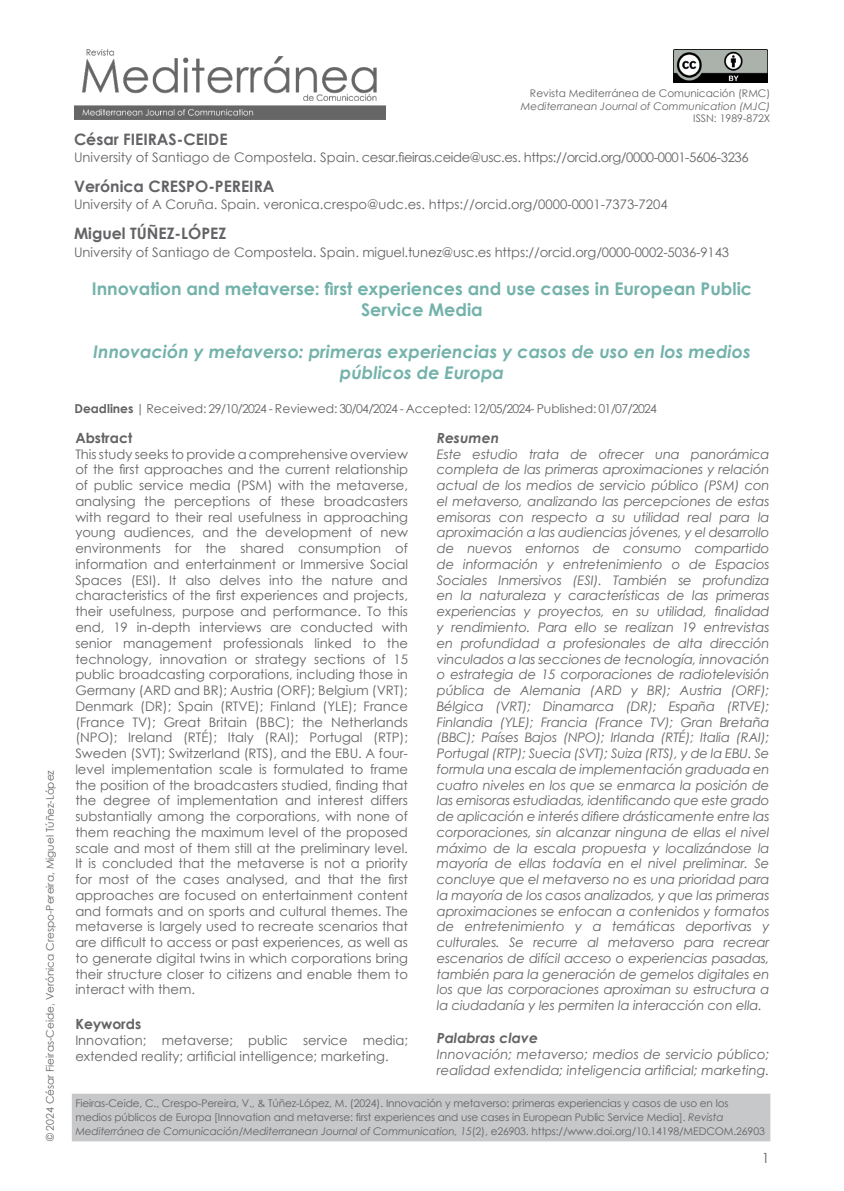
<style>
.page{position:relative;width:844px;height:1191px;background:#fff}
.page>*{position:absolute;margin:0;border:0;box-sizing:border-box;transform-origin:0 0}
.Título_artículo_ESPAÑOL{font:italic 700 17.5px/21px "Century Gothic";color:#73b2aa;text-align:center}
.Título_artículo_ESPAÑOL-2{font:700 17.5px/21px "Century Gothic";color:#73b2aa;text-align:center}
.Autor_1{font:700 15.75px "Century Gothic";color:#636366}
.Resumen_Título{font:italic 700 14px "Century Gothic";color:#636366}
.Resumen_Título-2{font:700 14px "Century Gothic";color:#636366}
.t1{font:14px "Century Gothic";color:#636366}
.Resumen_CUERPO{font:italic 13.12px/15.8px "Century Gothic";color:#636366;text-align:justify}
.Resumen_CUERPO-2{font:13.12px/15.8px "Century Gothic";color:#636366;text-align:justify}
.Datos_autor{font:13.12px "Century Gothic";color:#636366}
.Datos_autor-2{font:13.12px "Century Gothic";letter-spacing:-.03em;color:#636366}
.Fechas{font:12.25px "Century Gothic";color:#636366}
.Cómo_citar{font:10.5px/14px "Century Gothic";letter-spacing:-.01em;color:#636366}
.Autores_lateral{font:10.5px "Century Gothic";color:#636366}
.t2{font:italic 10.5px "Century Gothic";color:#636366}
.s1{font-weight:700}
.s2{font-style:italic}
</style>
<div class="page">
<div style="left:74px;top:1095px;width:694px;height:44px;background:#c7c8ca"></div>
<div style="left:72px;top:1093px;width:698px;height:48px;border:4px solid #c7c8ca"></div>
<img style="left:74px;top:50px;width:312px;height:69px">
<img style="left:673px;top:50px;width:93px;height:32px">
<p class="Autores_lateral" style="left:43px;top:1141px;width:373px;rotate:-90deg">© 2024 César Fieiras-Ceide, Verónica Crespo-Pereira, Miguel Túñez-López</p>
<p class="Cómo_citar" style="left:530px;top:86px;width:242px">Revista Mediterránea de Comunicación (RMC)</p>
<p class="t2" style="left:520px;top:99px;width:251px">Mediterranean Journal of Communication (MJC)</p>
<p class="Cómo_citar" style="left:693px;top:111px;width:79px">ISSN: 1989-872X</p>
<p class="Autor_1" style="left:74px;top:127px;width:155px">César FIEIRAS-CEIDE</p>
<p class="Datos_autor-2" style="left:74px;top:148px;width:676px">University of Santiago de Compostela. Spain. cesar.fieiras.ceide@usc.es. https://orcid.org/0000-0001-5606-3236</p>
<p class="Autor_1" style="left:74px;top:174px;width:202px">Verónica CRESPO-PEREIRA</p>
<p class="Datos_autor" style="left:74px;top:195px;width:595px">University of A Coruña. Spain. veronica.crespo@udc.es. https://orcid.org/0000-0001-7373-7204</p>
<p class="Autor_1" style="left:74px;top:221px;width:154px">Miguel TÚÑEZ-LÓPEZ</p>
<p class="Datos_autor" style="left:74px;top:243px;width:656px">University of Santiago de Compostela. Spain. miguel.tunez@usc.es https://orcid.org/0000-0002-5036-9143</p>
<p class="Título_artículo_ESPAÑOL-2" style="left:92px;top:277px;width:661px">Innovation and metaverse: first experiences and use cases in European Public<br>Service Media</p>
<p class="Título_artículo_ESPAÑOL" style="left:93px;top:340px;width:658px">Innovación y metaverso: primeras experiencias y casos de uso en los medios públicos de Europa</p>
<p class="Fechas" style="left:74px;top:399px;width:584px"><span class="s1">Deadlines</span> | Received: 29/10/2024 - Reviewed: 30/04/2024 - Accepted: 12/05/2024- Published: 01/07/2024</p>
<p class="Resumen_Título-2" style="left:75px;top:427px;width:58px">Abstract</p>
<p class="Resumen_CUERPO-2" style="left:75px;top:446px;width:334px">This study seeks to provide a comprehensive overview of the first approaches and the current relationship of public service media (PSM) with the metaverse, analysing the perceptions of these broadcasters with regard to their real usefulness in approaching young audiences, and the development of new environments for the shared consumption of information and entertainment or Immersive Social Spaces (ESI). It also delves into the nature and characteristics of the first experiences and projects, their usefulness, purpose and performance. To this end, 19 in-depth interviews are conducted with senior management professionals linked to the technology, innovation or strategy sections of 15 public broadcasting corporations, including those in Germany (ARD and BR); Austria (ORF); Belgium (VRT); Denmark (DR); Spain (RTVE); Finland (YLE); France (France TV); Great Britain (BBC); the Netherlands (NPO); Ireland (RTÉ); Italy (RAI); Portugal (RTP); Sweden (SVT); Switzerland (RTS), and the EBU. A four&shy;level implementation scale is formulated to frame the position of the broadcasters studied, finding that the degree of implementation and interest differs substantially among the corporations, with none of them reaching the maximum level of the proposed scale and most of them still at the preliminary level.<br>It is concluded that the metaverse is not a priority for most of the cases analysed, and that the first approaches are focused on entertainment content and formats and on sports and cultural themes. The metaverse is largely used to recreate scenarios that are difficult to access or past experiences, as well as to generate digital twins in which corporations bring their structure closer to citizens and enable them to interact with them.</p>
<p class="Resumen_Título-2" style="left:75px;top:1013px;width:67px">Keywords</p>
<p class="Resumen_CUERPO-2" style="left:75px;top:1032px;width:334px">Innovation; metaverse; public service media; extended reality; artificial intelligence; marketing.</p>
<p class="Resumen_Título" style="left:437px;top:427px;width:64px">Resumen</p>
<p class="Resumen_CUERPO" style="left:437px;top:446px;width:334px">Este estudio trata de ofrecer una panorámica completa de las primeras aproximaciones y relación actual de los medios de servicio público (PSM) con el metaverso, analizando las percepciones de estas emisoras con respecto a su utilidad real para la aproximación a las audiencias jóvenes, y el desarrollo de nuevos entornos de consumo compartido de información y entretenimiento o de Espacios Sociales Inmersivos (ESI). También se profundiza en la naturaleza y características de las primeras experiencias y proyectos, en su utilidad, finalidad y rendimiento. Para ello se realizan 19 entrevistas en profundidad a profesionales de alta dirección vinculados a las secciones de tecnología, innovación o estrategia de 15 corporaciones de radiotelevisión pública de Alemania (ARD y BR); Austria (ORF); Bélgica (VRT); Dinamarca (DR); España (RTVE); Finlandia (YLE); Francia (France TV); Gran Bretaña (BBC); Países Bajos (NPO); Irlanda (RTÉ); Italia (RAI); Portugal (RTP); Suecia (SVT); Suiza (RTS), y de la EBU. Se formula una escala de implementación graduada en cuatro niveles en los que se enmarca la posición de las emisoras estudiadas, identificando que este grado de aplicación e interés difiere drásticamente entre las corporaciones, sin alcanzar ninguna de ellas el nivel máximo de la escala propuesta y localizándose la mayoría de ellas todavía en el nivel preliminar. Se concluye que el metaverso no es una prioridad para la mayoría de los casos analizados, y que las primeras aproximaciones se enfocan a contenidos y formatos de entretenimiento y a temáticas deportivas y culturales. Se recurre al metaverso para recrear escenarios de difícil acceso o experiencias pasadas, también para la generación de gemelos digitales en los que las corporaciones aproximan su estructura a la ciudadanía y les permiten la interacción con ella.</p>
<p class="Resumen_Título" style="left:437px;top:1027px;width:103px">Palabras clave</p>
<p class="Resumen_CUERPO" style="left:437px;top:1046px;width:334px">Innovación; metaverso; medios de servicio público; realidad extendida; inteligencia artificial; marketing.</p>
<p class="Cómo_citar" style="left:75px;top:1095px;width:690px">Fieiras-Ceide, C., Crespo-Pereira, V., &amp; Túñez-López, M. (2024). Innovación y metaverso: primeras experiencias y casos de uso en los medios públicos de Europa [Innovation and metaverse: first experiences and use cases in European Public Service Media]. <span class="s2">Revista<br>Mediterránea de Comunicación/Mediterranean Journal of Communication, 15</span>(2), e26903. https://www.doi.org/10.14198/MEDCOM.26903</p>
<p class="t1" style="left:761px;top:1148px;width:9px">1</p>
</div>
